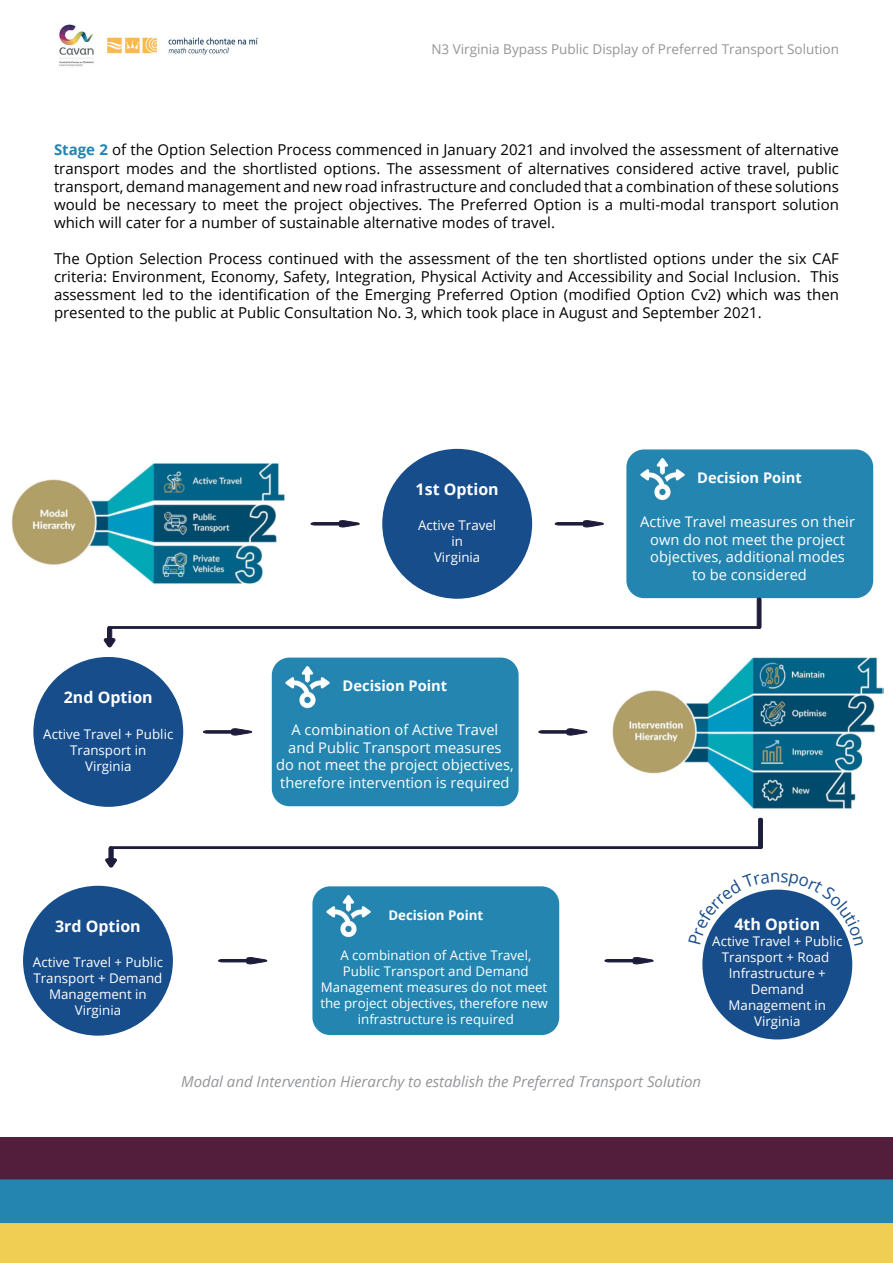
<style>
.page{position:relative;width:893px;height:1263px;background:#fff}
.page>*{position:absolute;margin:0;border:0;box-sizing:border-box;transform-origin:0 0}
.t1{font:700 16.05px "Open Sans";color:#fff}
.t2{font:15px/18px "Open Sans";color:#000;text-align:justify}
.t3{font:italic 15px "Open Sans";color:#939598}
.t4{font:14.7px/17.5px "Open Sans";color:#fff;text-align:center}
.t5{font:700 14.7px "Open Sans";color:#fff}
.t6{font:13.5px "Open Sans";color:#939598}
.t7{font:13.35px/16px "Open Sans";color:#fff;text-align:center}
.t8{font:700 13.35px "Open Sans";color:#fff}
.s1{font-weight:700;color:#2485b0}
</style>
<div class="page">
<img style="left:59px;top:24px;width:35px;height:43px">
<img style="left:107px;top:37px;width:150px;height:17px">
<img style="left:612px;top:657px;width:272px;height:153px">
<img style="left:11px;top:463px;width:274px;height:121px">
<div style="left:382px;top:449px;width:150px;height:150px;background:#174d8b;border-radius:50%"></div>
<div style="left:626px;top:449px;width:247px;height:149px;background:#2485b0;border-radius:18px"></div>
<img style="left:640px;top:458px;width:44px;height:43px">
<div style="left:108px;top:626px;width:653px;height:3px;border:1px solid #1d1d3b"></div>
<div style="left:757px;top:598px;width:4px;height:30px;border:1px solid #1d1d3b"></div>
<svg style="left:104px;top:626px;width:12px;height:21px"></svg>
<svg style="left:311px;top:520px;width:49px;height:7px"></svg>
<svg style="left:555px;top:520px;width:49px;height:7px"></svg>
<div style="left:33px;top:657px;width:150px;height:150px;background:#174d8b;border-radius:50%"></div>
<div style="left:272px;top:657px;width:247px;height:149px;background:#2485b0;border-radius:18px"></div>
<img style="left:286px;top:666px;width:44px;height:43px">
<svg style="left:538px;top:728px;width:50px;height:7px"></svg>
<svg style="left:203px;top:728px;width:49px;height:7px"></svg>
<div style="left:109px;top:846px;width:653px;height:3px;border:1px solid #1d1d3b"></div>
<hr style="left:759px;top:818px;width:3px;height:30px;background:#1d1d3b">
<div style="left:758px;top:818px;width:5px;height:30px;border:1px solid #1d1d3b"></div>
<svg style="left:105px;top:846px;width:12px;height:22px"></svg>
<div style="left:23px;top:886px;width:150px;height:150px;background:#174d8b;border-radius:50%"></div>
<div style="left:312px;top:886px;width:247px;height:149px;background:#2485b0;border-radius:18px"></div>
<img style="left:326px;top:895px;width:44px;height:43px">
<div style="left:702px;top:889px;width:150px;height:150px;background:#174d8b;border-radius:50%"></div>
<svg style="left:218px;top:957px;width:50px;height:7px"></svg>
<svg style="left:605px;top:957px;width:49px;height:7px"></svg>
<div style="left:0;top:1137px;width:893px;height:42px;background:#521e3c"></div>
<svg style="left:0;top:1179px;width:893px;height:84px"></svg>
<svg style="left:704px;top:889px;width:146px;height:57px"></svg>
<p class="t6" style="left:431px;top:39px;width:409px">N3 Virginia Bypass Public Display of Preferred Transport Solution</p>
<p class="t2" style="left:54px;top:141px;width:786px"><span class="s1">Stage 2</span> of the Option Selection Process commenced in January 2021 and involved the assessment of alternative transport modes and the shortlisted options. The assessment of alternatives considered active travel, public transport, demand management and new road infrastructure and concluded that a combination of these solutions would be necessary to meet the project objectives. The Preferred Option is a multi-modal transport solution which will cater for a number of sustainable alternative modes of travel.</p>
<p class="t2" style="left:54px;top:249px;width:786px">The Option Selection Process continued with the assessment of the ten shortlisted options under the six CAF criteria: Environment, Economy, Safety, Integration, Physical Activity and Accessibility and Social Inclusion. This assessment led to the identification of the Emerging Preferred Option (modified Option Cv2) which was then presented to the public at Public Consultation No. 3, which took place in August and September 2021.</p>
<p class="t1" style="left:64px;top:686px;width:90px">2nd Option</p>
<p class="t7" style="left:43px;top:725px;width:132px">Active Travel + Public<br>Transport in<br>Virginia</p>
<p class="t1" style="left:416px;top:478px;width:85px">1st Option</p>
<p class="t7" style="left:418px;top:517px;width:80px">Active Travel in<br>Virginia</p>
<p class="t5" style="left:343px;top:675px;width:106px">Decision Point</p>
<p class="t4" style="left:276px;top:721px;width:239px">A combination of Active Travel<br>and Public Transport measures<br>do not meet the project objectives, therefore intervention is required</p>
<p class="t5" style="left:697px;top:467px;width:106px">Decision Point</p>
<p class="t4" style="left:640px;top:513px;width:216px">Active Travel measures on their own do not meet the project objectives, additional modes<br>to be considered</p>
<p class="t1" style="left:55px;top:915px;width:87px">3rd Option</p>
<p class="t7" style="left:33px;top:954px;width:132px">Active Travel + Public<br>Transport + Demand<br>Management in<br>Virginia</p>
<p class="t8" style="left:388px;top:906px;width:96px">Decision Point</p>
<p class="t7" style="left:320px;top:947px;width:229px">A combination of Active Travel,<br>Public Transport and Demand<br>Management measures do not meet the project objectives, therefore new infrastructure is required</p>
<p class="t1" style="left:734px;top:912px;width:87px">4th Option</p>
<p class="t7" style="left:712px;top:932px;width:132px">Active Travel + Public<br>Transport + Road<br>Infrastructure +<br>Demand<br>Management in<br>Virginia</p>
<p class="t3" style="left:181px;top:1071px;width:522px">Modal and Intervention Hierarchy to establish the Preferred Transport Solution</p>
</div>
